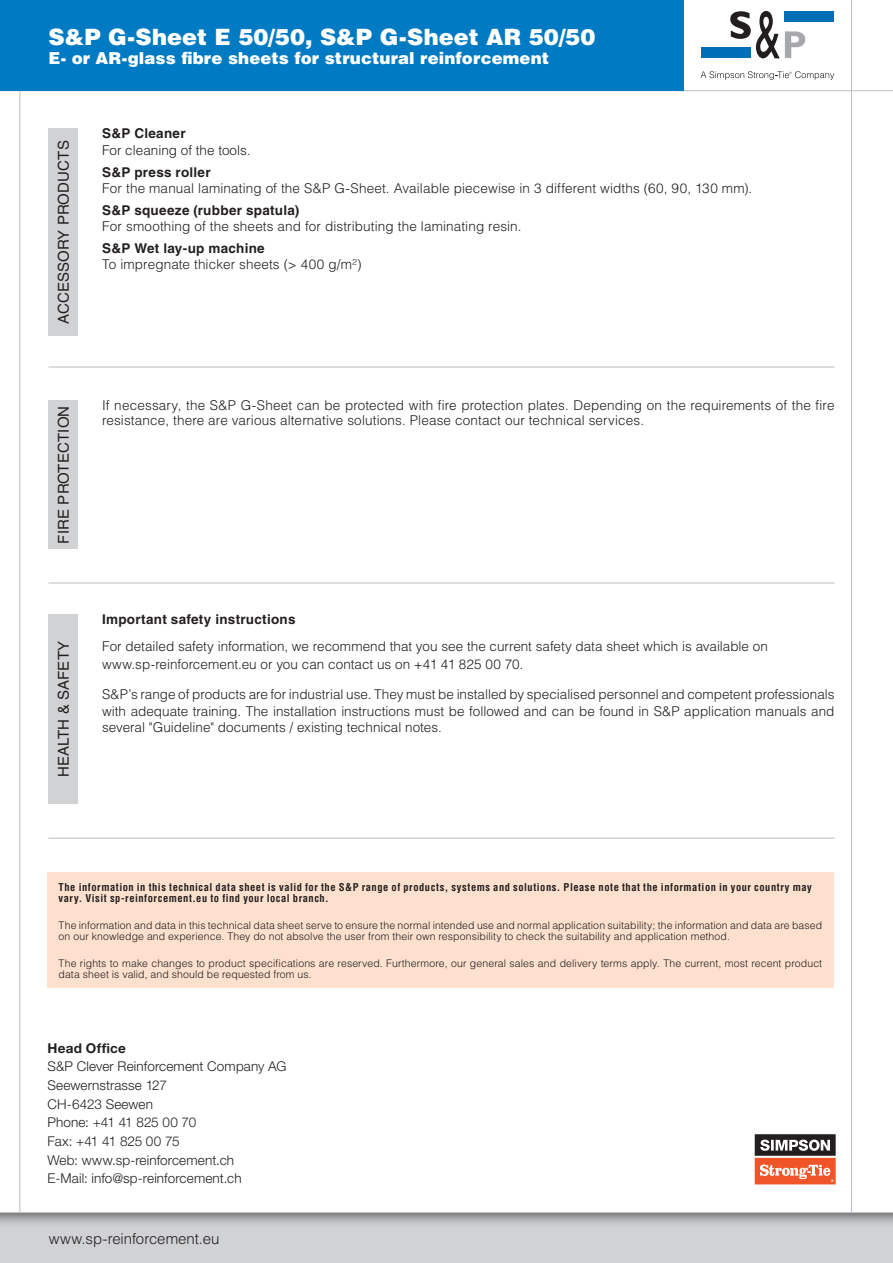
<style>
.page{position:relative;width:893px;height:1263px;background:#fff}
.page>*{position:absolute;margin:0;border:0;box-sizing:border-box;transform-origin:0 0}
.text{font:900 22.5px "Helvetica LT Std";letter-spacing:.005em;color:#fff}
.text-2{font:900 16.5px "Helvetica LT Std";letter-spacing:.005em;color:#fff}
.t1{font:15px "Helvetica LT Std";letter-spacing:.01em;color:#231f20}
.t2{font:300 15px "Helvetica LT Std";letter-spacing:-.005em;color:#231f20}
.subsection{font:300 13.5px/15px "Helvetica LT Std";letter-spacing:.01em;color:#231f20}
.text_no_grep{font:300 13.5px/16.5px "Helvetica LT Std";color:#231f20;text-align:justify}
.text-3{font:300 13.5px "Helvetica LT Std";color:#231f20}
.text-4{font:300 13.5px "Helvetica Neue LT Std";letter-spacing:.01em;color:#231f20}
._2016-subsection_PRODUCT_DATA{font:700 13.5px "Helvetica LT Std";letter-spacing:.02em;color:#231f20}
.subsection-2{font:700 13.5px "Helvetica LT Std";letter-spacing:.02em;color:#231f20}
._2016-Generic_Description_text{font:300 13.5px "Helvetica LT Std";color:#231f20}
.text-5{font:300 13.5px "Helvetica Neue LT Std";letter-spacing:-.015em;color:#231f20}
.text-6{font:700 13.5px "Helvetica Neue LT Std";letter-spacing:.02em;color:#231f20}
.text_no_grep-2{font:300 10.5px/11.1px "Helvetica LT Std";letter-spacing:.01em;color:#231f20}
.text_no_grep-3{font:700 condensed 10.5px/11.1px "Helvetica LT Std";letter-spacing:.05em;color:#231f20}
</style>
<div class="page">
<hr style="left:0;top:90px;width:893px;height:1px;background:#bcbdc0">
<hr style="left:19px;top:0;width:1px;height:1263px;background:#bcbdc0">
<hr style="left:851px;top:0;width:1px;height:1263px;background:#bcbdc0">
<div style="left:701px;top:48px;width:50px;height:10px;background:#006eb6"></div>
<div style="left:785px;top:11px;width:49px;height:10px;background:#006eb6"></div>
<svg style="left:730px;top:11px;width:75px;height:47px"></svg>
<svg style="left:700px;top:71px;width:134px;height:9px"></svg>
<div style="left:0;top:1212px;width:893px;height:51px;background:#d1d2d4"></div>
<svg style="left:0;top:1213px;width:893px;height:11px"></svg>
<hr style="left:0;top:1212px;width:893px;height:1px;background:#bcbdc0">
<div style="left:0;top:0;width:683px;height:91px;background:#007ac2"></div>
<div style="left:48px;top:873px;width:786px;height:115px;background:#fde0cd"></div>
<div style="left:48px;top:400px;width:30px;height:149px;background:#d1d2d4"></div>
<div style="left:48px;top:129px;width:30px;height:207px;background:#d1d2d4"></div>
<div style="left:48px;top:614px;width:30px;height:189px;background:#d1d2d4"></div>
<hr style="left:48px;top:583px;width:786px;height:1px;background:#bcbdc0">
<hr style="left:48px;top:838px;width:786px;height:1px;background:#bcbdc0">
<hr style="left:48px;top:367px;width:786px;height:1px;background:#bcbdc0">
<svg style="left:755px;top:1134px;width:81px;height:50px"></svg>
<p class="text" style="left:48px;top:23px;width:548px">S&amp;P G-Sheet E 50/50, S&amp;P G-Sheet AR 50/50</p>
<p class="text-2" style="left:48px;top:47px;width:502px">E- or AR-glass fibre sheets for structural reinforcement</p>
<p class="t1" style="left:55px;top:324px;width:185px;rotate:-90deg">ACCESSORY PRODUCTS</p>
<p class="t1" style="left:55px;top:544px;width:139px;rotate:-90deg">FIRE PROTECTION</p>
<p class="t1" style="left:55px;top:777px;width:137px;rotate:-90deg">HEALTH &amp; SAFETY</p>
<p class="_2016-subsection_PRODUCT_DATA" style="left:102px;top:125px;width:85px">S&amp;P Cleaner</p>
<p class="_2016-Generic_Description_text" style="left:102px;top:142px;width:150px">For cleaning of the tools.</p>
<p class="_2016-subsection_PRODUCT_DATA" style="left:102px;top:164px;width:110px">S&amp;P press roller</p>
<p class="subsection" style="left:102px;top:181px;width:652px">For the manual laminating of the S&amp;P G-Sheet. Available piecewise in 3 different widths (60, 90, 130 mm).</p>
<p class="_2016-subsection_PRODUCT_DATA" style="left:102px;top:202px;width:199px">S&amp;P squeeze (rubber spatula)</p>
<p class="subsection" style="left:102px;top:219px;width:421px">For smoothing of the sheets and for distributing the laminating resin.</p>
<p class="_2016-subsection_PRODUCT_DATA" style="left:102px;top:240px;width:164px">S&amp;P Wet lay-up machine</p>
<p class="subsection" style="left:102px;top:257px;width:261px">To impregnate thicker sheets (&gt; 400 g/m²)</p>
<p class="subsection" style="left:102px;top:398px;width:734px">If necessary, the S&amp;P G-Sheet can be protected with fire protection plates. Depending on the requirements of the fire resistance, there are various alternative solutions. Please contact our technical services.</p>
<p class="subsection-2" style="left:102px;top:611px;width:195px">Important safety instructions</p>
<p class="text-3" style="left:102px;top:637px;width:667px">For detailed safety information, we recommend that you see the current safety data sheet which is available on</p>
<p class="text-3" style="left:102px;top:656px;width:423px">www.sp-reinforcement.eu or you can contact us on +41 41 825 00 70.</p>
<p class="text_no_grep" style="left:102px;top:686px;width:734px">S&amp;P’s range of products are for industrial use. They must be installed by specialised personnel and competent professionals with adequate training. The installation instructions must be followed and can be found in S&amp;P application manuals and several "Guideline" documents / existing technical notes.</p>
<p class="text_no_grep-3" style="left:59px;top:882px;width:755px">The information in this technical data sheet is valid for the S&amp;P range of products, systems and solutions. Please note that the information in your country may vary. Visit sp-reinforcement.eu to find your local branch.</p>
<p class="text_no_grep-2" style="left:59px;top:919px;width:765px">The information and data in this technical data sheet serve to ensure the normal intended use and normal application suitability; the information and data are based on our knowledge and experience. They do not absolve the user from their own responsibility to check the suitability and application method.</p>
<p class="text_no_grep-2" style="left:59px;top:957px;width:765px">The rights to make changes to product specifications are reserved. Furthermore, our general sales and delivery terms apply. The current, most recent product data sheet is valid, and should be requested from us.</p>
<p class="text-6" style="left:48px;top:1039px;width:80px">Head Office</p>
<p class="text-4" style="left:48px;top:1058px;width:240px">S&amp;P Clever Reinforcement Company AG</p>
<p class="text-4" style="left:48px;top:1077px;width:121px">Seewernstrasse 127</p>
<p class="text-4" style="left:48px;top:1095px;width:107px">CH-6423 Seewen</p>
<p class="text-4" style="left:48px;top:1114px;width:150px">Phone: +41 41 825 00 70</p>
<p class="text-5" style="left:48px;top:1133px;width:133px">Fax: +41 41 825 00 75</p>
<p class="text-4" style="left:48px;top:1151px;width:188px">Web: www.sp-reinforcement.ch</p>
<p class="text-4" style="left:48px;top:1170px;width:196px">E-Mail: info@sp-reinforcement.ch</p>
<h3 class="t2" style="left:49px;top:1230px;width:172px">www.sp-reinforcement.eu</h3>
</div>
